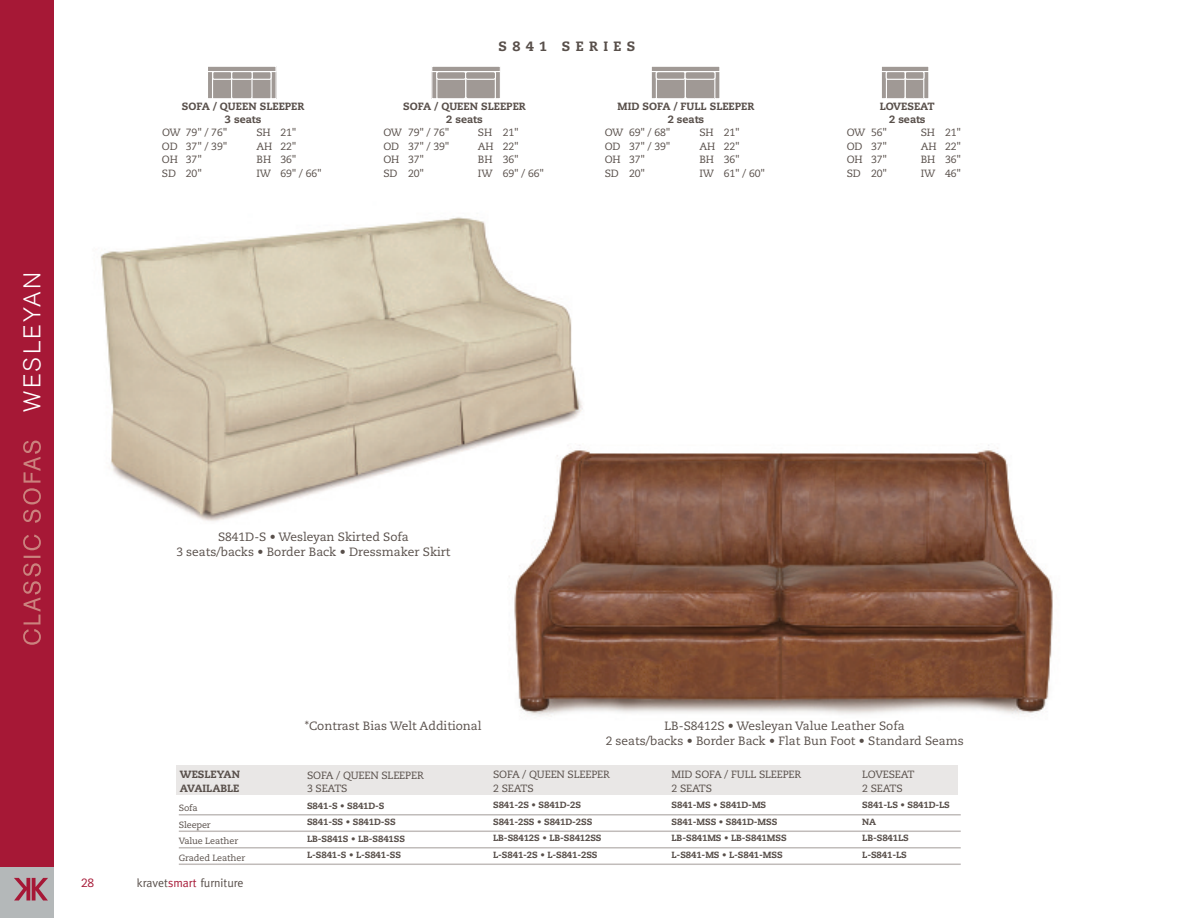
<style>
.page{position:relative;width:1188px;height:918px;background:#fff}
.page>*{position:absolute;margin:0;border:0;box-sizing:border-box;transform-origin:0 0}
.t1{font:300 24px "Akzidenz Grotesk BE";letter-spacing:.1em;color:#fff}
.t2{font:800 13.5px "Caecilia";letter-spacing:.4em;color:#584f4a}
.t3{font:12px/15px "Caecilia";color:#584f4a;text-align:center}
.t4{font:12px "Meta";color:#584f4a}
.t5{font:12px "Caecilia";color:#a61836}
.t6{font:10.5px/13.5px "Caecilia";letter-spacing:-.01em;color:#584f4a}
.t7{font:800 10.5px/13.5px "Caecilia";color:#584f4a;text-align:center}
.t8{font:800 9px/16.5px "Caecilia";letter-spacing:-.01em;color:#584f4a}
.t9{font:9px/16.5px "Caecilia";letter-spacing:-.01em;color:#584f4a}
.s1{color:#a61836}
</style>
<div class="page">
<div style="left:0;top:0;width:54px;height:918px;background:#a61836"></div>
<svg style="left:23px;top:441px;width:18px;height:204px"></svg>
<div style="left:0;top:867px;width:54px;height:51px;background:#b4b8b9"></div>
<svg style="left:14px;top:878px;width:34px;height:23px"></svg>
<div style="left:176px;top:765px;width:782px;height:30px;background:#e9e7e6"></div>
<img style="left:100px;top:217px;width:483px;height:304px">
<img style="left:507px;top:444px;width:546px;height:272px">
<hr style="left:179px;top:814px;width:782px;height:2px;background:#c1bcba">
<hr style="left:179px;top:831px;width:782px;height:1px;background:#c1bcba">
<hr style="left:179px;top:847px;width:782px;height:2px;background:#c1bcba">
<hr style="left:179px;top:864px;width:782px;height:1px;background:#c1bcba">
<div style="left:251px;top:74px;width:21px;height:25px;background:#a09995;border-radius:2px"></div>
<div style="left:251px;top:73px;width:21px;height:26px;border:1px solid #fff;border-radius:2px"></div>
<div style="left:271px;top:66px;width:5px;height:33px;background:#a09995"></div>
<div style="left:271px;top:66px;width:6px;height:33px;border:1px solid #fff"></div>
<div style="left:212px;top:74px;width:20px;height:25px;background:#a09995;border-radius:2px"></div>
<div style="left:211px;top:73px;width:22px;height:26px;border:1px solid #fff;border-radius:2px"></div>
<div style="left:207px;top:66px;width:6px;height:33px;background:#a09995"></div>
<div style="left:207px;top:66px;width:6px;height:33px;border:1px solid #fff"></div>
<div style="left:207px;top:66px;width:69px;height:6px;background:#a09995"></div>
<div style="left:207px;top:66px;width:70px;height:6px;border:1px solid #fff"></div>
<div style="left:232px;top:74px;width:20px;height:25px;background:#a09995;border-radius:2px"></div>
<div style="left:231px;top:73px;width:22px;height:26px;border:1px solid #fff;border-radius:2px"></div>
<svg style="left:212px;top:70px;width:60px;height:10px"></svg>
<div style="left:436px;top:74px;width:30px;height:25px;background:#a09995;border-radius:2px"></div>
<div style="left:436px;top:73px;width:30px;height:26px;border:1px solid #fff;border-radius:2px"></div>
<div style="left:432px;top:66px;width:5px;height:33px;background:#a09995"></div>
<div style="left:431px;top:66px;width:6px;height:33px;border:1px solid #fff"></div>
<div style="left:437px;top:72px;width:29px;height:7px;background:#a09995;border-radius:2px"></div>
<div style="left:436px;top:71px;width:30px;height:9px;border:1px solid #fff;border-radius:2px"></div>
<div style="left:466px;top:74px;width:30px;height:25px;background:#a09995;border-radius:2px"></div>
<div style="left:465px;top:73px;width:32px;height:26px;border:1px solid #fff;border-radius:2px"></div>
<div style="left:495px;top:66px;width:5px;height:33px;background:#a09995"></div>
<div style="left:495px;top:66px;width:6px;height:33px;border:1px solid #fff"></div>
<div style="left:466px;top:72px;width:29px;height:7px;background:#a09995;border-radius:2px"></div>
<div style="left:465px;top:71px;width:31px;height:9px;border:1px solid #fff;border-radius:2px"></div>
<div style="left:432px;top:66px;width:68px;height:6px;background:#a09995"></div>
<div style="left:431px;top:66px;width:70px;height:6px;border:1px solid #fff"></div>
<div style="left:656px;top:74px;width:29px;height:25px;background:#a09995;border-radius:2px"></div>
<div style="left:655px;top:73px;width:31px;height:26px;border:1px solid #fff;border-radius:2px"></div>
<div style="left:651px;top:66px;width:5px;height:33px;background:#a09995"></div>
<div style="left:651px;top:66px;width:6px;height:33px;border:1px solid #fff"></div>
<div style="left:656px;top:72px;width:29px;height:7px;background:#a09995;border-radius:2px"></div>
<div style="left:656px;top:71px;width:30px;height:9px;border:1px solid #fff;border-radius:2px"></div>
<div style="left:685px;top:74px;width:31px;height:25px;background:#a09995;border-radius:2px"></div>
<div style="left:685px;top:73px;width:31px;height:26px;border:1px solid #fff;border-radius:2px"></div>
<div style="left:715px;top:66px;width:5px;height:33px;background:#a09995"></div>
<div style="left:714px;top:66px;width:6px;height:33px;border:1px solid #fff"></div>
<div style="left:685px;top:72px;width:30px;height:7px;background:#a09995;border-radius:2px"></div>
<div style="left:685px;top:71px;width:31px;height:9px;border:1px solid #fff;border-radius:2px"></div>
<div style="left:651px;top:66px;width:69px;height:6px;background:#a09995"></div>
<div style="left:651px;top:66px;width:69px;height:6px;border:1px solid #fff"></div>
<div style="left:905px;top:74px;width:20px;height:25px;background:#a09995;border-radius:2px"></div>
<div style="left:905px;top:73px;width:20px;height:26px;border:1px solid #fff;border-radius:2px"></div>
<div style="left:924px;top:66px;width:5px;height:33px;background:#a09995"></div>
<div style="left:923px;top:66px;width:6px;height:33px;border:1px solid #fff"></div>
<div style="left:885px;top:74px;width:20px;height:25px;background:#a09995;border-radius:2px"></div>
<div style="left:885px;top:73px;width:21px;height:26px;border:1px solid #fff;border-radius:2px"></div>
<div style="left:881px;top:66px;width:5px;height:33px;background:#a09995"></div>
<div style="left:881px;top:66px;width:6px;height:33px;border:1px solid #fff"></div>
<div style="left:881px;top:66px;width:48px;height:6px;background:#a09995"></div>
<div style="left:881px;top:66px;width:48px;height:6px;border:1px solid #fff"></div>
<svg style="left:885px;top:70px;width:40px;height:10px"></svg>
<h1 class="t1" style="left:22px;top:412px;width:141px;rotate:-90deg">WESLEYAN</h1>
<p class="t7" style="left:182px;top:100px;width:124px">SOFA / QUEEN SLEEPER<br>3 seats</p>
<p class="t6" style="left:162px;top:127px;width:67px">OW 79" / 76"<br>OD 37" / 39"<br>OH 37"<br>SD 20"</p>
<p class="t6" style="left:256px;top:127px;width:67px">SH 21"<br>AH 22"<br>BH 36"<br>IW 69" / 66"</p>
<p class="t2" style="left:499px;top:41px;width:138px">S841 SERIES</p>
<p class="t7" style="left:403px;top:100px;width:124px">SOFA / QUEEN SLEEPER<br>2 seats</p>
<p class="t6" style="left:383px;top:127px;width:68px">OW 79" / 76"<br>OD 37" / 39"<br>OH 37"<br>SD 20"</p>
<p class="t6" style="left:478px;top:127px;width:68px">SH 21"<br>AH 22"<br>BH 36"<br>IW 69" / 66"</p>
<p class="t7" style="left:618px;top:100px;width:138px">MID SOFA / FULL SLEEPER<br>2 seats</p>
<p class="t6" style="left:605px;top:127px;width:67px">OW 69" / 68"<br>OD 37" / 39"<br>OH 37"<br>SD 20"</p>
<p class="t6" style="left:699px;top:127px;width:67px">SH 21"<br>AH 22"<br>BH 36"<br>IW 61" / 60"</p>
<p class="t7" style="left:880px;top:100px;width:57px">LOVESEAT<br>2 seats</p>
<p class="t6" style="left:847px;top:127px;width:42px;text-align:justify">OW 56" OD 37" OH 37" SD 20"</p>
<p class="t6" style="left:921px;top:127px;width:42px;text-align:justify">SH 21" AH 22" BH 36" IW 46"</p>
<p class="t3" style="left:176px;top:530px;width:276px">S841D-S • Wesleyan Skirted Sofa<br>3 seats/backs • Border Back • Dressmaker Skirt</p>
<p class="t3" style="left:305px;top:719px;width:178px">*Contrast Bias Welt Additional</p>
<p class="t7" style="left:180px;top:769px;width:62px;text-align:left">WESLEYAN<br>AVAILABLE</p>
<p class="t6" style="left:307px;top:769px;width:118px">SOFA / QUEEN SLEEPER<br>3 SEATS</p>
<p class="t8" style="left:307px;top:798px;width:100px">S841-S • S841D-S<br>S841-SS • S841D-SS<br>LB-S841S • LB-S841SS<br>L-S841-S • L-S841-SS</p>
<p class="t9" style="left:179px;top:800px;width:68px">Sofa<br>Sleeper<br>Value Leather<br>Graded Leather</p>
<p class="t5" style="left:81px;top:878px;width:15px">28</p>
<p class="t4" style="left:137px;top:876px;width:108px">kravet<span class="s1">smart</span> furniture</p>
<p class="t3" style="left:606px;top:719px;width:360px">LB-S8412S • Wesleyan Value Leather Sofa<br>2 seats/backs • Border Back • Flat Bun Foot • Standard Seams</p>
<p class="t6" style="left:493px;top:769px;width:118px">SOFA / QUEEN SLEEPER<br>2 SEATS</p>
<p class="t8" style="left:493px;top:798px;width:110px">S841-2S • S841D-2S<br>S841-2SS • S841D-2SS<br>LB-S8412S • LB-S8412SS<br>L-S841-2S • L-S841-2SS</p>
<p class="t6" style="left:672px;top:769px;width:131px">MID SOFA / FULL SLEEPER<br>2 SEATS</p>
<p class="t8" style="left:672px;top:798px;width:117px">S841-MS • S841D-MS<br>S841-MSS • S841D-MSS<br>LB-S841MS • LB-S841MSS<br>L-S841-MS • L-S841-MSS</p>
<p class="t6" style="left:862px;top:769px;width:54px">LOVESEAT<br>2 SEATS</p>
<p class="t8" style="left:862px;top:798px;width:89px">S841-LS • S841D-LS<br>NA<br>LB-S841LS<br>L-S841-LS</p>
</div>
